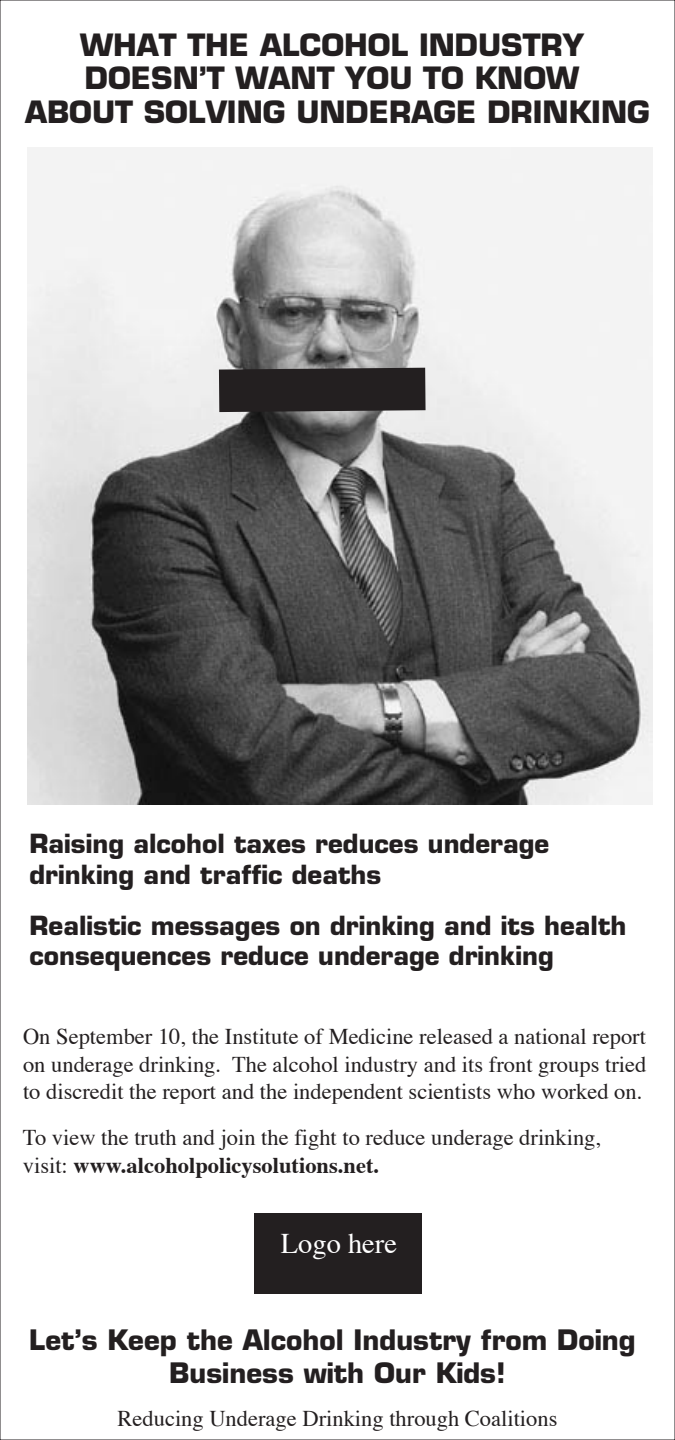
<style>
.page{position:relative;width:675px;height:1440px;background:#fff}
.page>*{position:absolute;margin:0;border:0;box-sizing:border-box;transform-origin:0 0}
.t1{font:700 30px/33.8px "Eurostile";color:#231f20;text-align:center}
.t2{font:28.5px "Times";color:#fff}
.t3{font:700 27.5px/32.5px "Eurostile";color:#231f20;text-align:center}
.t4{font:700 25.75px/30.8px "Eurostile";color:#231f20}
.t5{font:22.5px/27.5px "Times";color:#231f20;text-align:justify}
.s1{font-weight:700}
</style>
<div class="page">
<div style="left:254px;top:1214px;width:167px;height:80px;background:#231f20"></div>
<img style="left:28px;top:148px;width:624px;height:657px">
<div style="left:219px;top:368px;width:207px;height:44px;background:#231f20"></div>
<h1 class="t1" style="left:25px;top:27px;width:626px">WHAT THE ALCOHOL INDUSTRY<br>DOESN’T WANT YOU TO KNOW<br>ABOUT SOLVING UNDERAGE DRINKING</h1>
<p class="t4" style="left:30px;top:828px;width:521px">Raising alcohol taxes reduces underage drinking and traffic deaths</p>
<p class="t4" style="left:30px;top:910px;width:598px">Realistic messages on drinking and its health consequences reduce underage drinking</p>
<p class="t5" style="left:23px;top:1024px;width:625px">On September 10, the Institute of Medicine released a national report on underage drinking. The alcohol industry and its front groups tried to discredit the report and the independent scientists who worked on.</p>
<p class="t5" style="left:23px;top:1125px;width:580px">To view the truth and join the fight to reduce underage drinking, visit: <span class="s1">www.alcoholpolicysolutions.net.</span></p>
<p class="t2" style="left:281px;top:1225px;width:118px">Logo here</p>
<p class="t3" style="left:29px;top:1324px;width:608px">Let’s Keep the Alcohol Industry from Doing<br>Business with Our Kids!</p>
<p class="t5" style="left:118px;top:1406px;width:441px">Reducing Underage Drinking through Coalitions</p>
</div>
